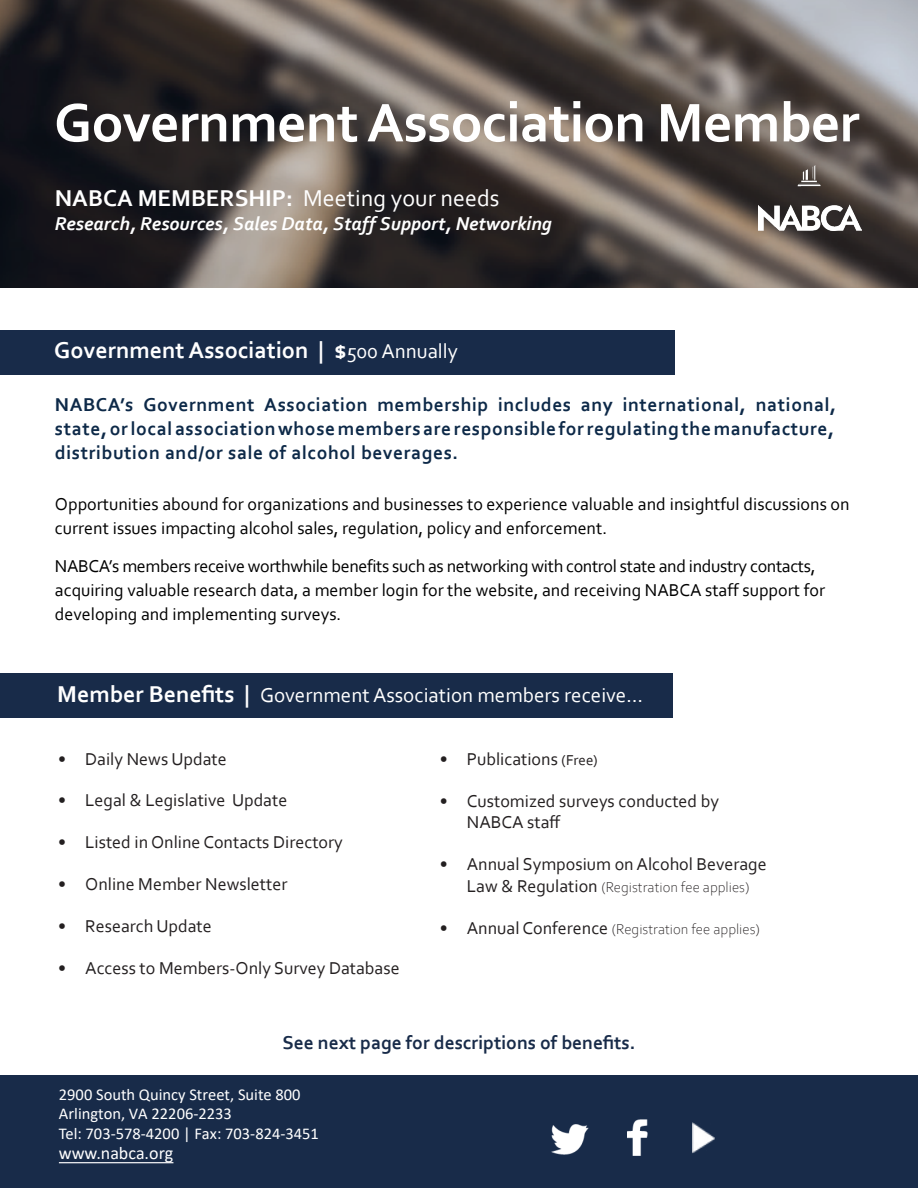
<style>
.page{position:relative;width:918px;height:1188px;background:#fff}
.page>*{position:absolute;margin:0;border:0;box-sizing:border-box;transform-origin:0 0}
.t1{font:700 57px "Corbel";letter-spacing:-.01em;color:#fff}
.t2{font:700 24px "Corbel";color:#fff}
.t3{font:21px "Corbel";color:#fff}
.t4{font:700 19.5px/24px "Corbel";letter-spacing:.03em;color:#0d2948;text-align:justify}
.t5{font:italic 700 19.5px "Corbel";color:#fff}
.t6{font:700 19.5px "Corbel";color:#182b49}
.t7{font:18px/24px "Corbel";color:#000}
.t8{font:18px/21.6px "Corbel";color:#231f20}
.t9{font:18px "Calibri";color:#fff}
.t10{font:16.5px/19.2px "Calibri";color:#fff}
.t11{font:300 15px "Corbel";color:#231f20}
.s1{font-weight:400}
.s2{font-weight:400;font-size:21px}
.s3{font-weight:700;font-size:24px}
.s4{font-size:15px}
.s5{font-weight:400;font-size:18px}
</style>
<div class="page">
<div style="left:0;top:1076px;width:918px;height:112px;background:#182b49"></div>
<svg style="left:0;top:0;width:918px;height:288px;background:#514a47"></svg>
<div style="left:0;top:330px;width:675px;height:44px;background:#182b49"></div>
<div style="left:0;top:674px;width:673px;height:44px;background:#182b49"></div>
<img style="left:552px;top:1124px;width:37px;height:30px">
<img style="left:628px;top:1120px;width:20px;height:35px">
<img style="left:692px;top:1122px;width:22px;height:31px">
<img style="left:759px;top:165px;width:102px;height:66px">
<hr style="left:59px;top:1162px;width:114px;height:1px;background:#fff">
<p class="t1" style="left:54px;top:87px;width:807px">Government Association Member</p>
<p class="t2" style="left:55px;top:183px;width:446px">NABCA MEMBERSHIP: <span class="s1">Meeting your needs</span></p>
<p class="t5" style="left:55px;top:211px;width:499px">Research, Resources, Sales Data, Staff Support, Networking</p>
<p class="t2" style="left:54px;top:335px;width:405px">Government Association | $<span class="s2">500 Annually</span></p>
<p class="t4" style="left:55px;top:392px;width:783px">NABCA’s Government Association membership includes any international, national, state, or local association whose members are responsible for regulating the manufacture, distribution and/or sale of alcohol beverages.</p>
<p class="t7" style="left:55px;top:492px;width:796px">Opportunities abound for organizations and businesses to experience valuable and insightful discussions on current issues impacting alcohol sales, regulation, policy and enforcement.</p>
<p class="t7" style="left:55px;top:553px;width:772px">NABCA’s members receive worthwhile benefits such as networking with control state and industry contacts, acquiring valuable research data, a member login for the website, and receiving NABCA staff support for developing and implementing surveys.</p>
<p class="t3" style="left:57px;top:682px;width:587px"><span class="s3">Member Benefits |</span> Government Association members receive…</p>
<p class="t8" style="left:58px;top:747px;width:170px">• Daily News Update</p>
<p class="t8" style="left:58px;top:789px;width:231px">• Legal &amp; Legislative Update</p>
<p class="t8" style="left:58px;top:831px;width:286px">• Listed in Online Contacts Directory</p>
<p class="t8" style="left:58px;top:873px;width:231px">• Online Member Newsletter</p>
<p class="t8" style="left:58px;top:915px;width:155px">• Research Update</p>
<p class="t8" style="left:58px;top:957px;width:343px">• Access to Members-Only Survey Database</p>
<p class="t8" style="left:440px;top:748px;width:159px">• Publications <span class="s4">(Free)</span></p>
<p class="t8" style="left:467px;top:789px;width:254px;text-indent:-27px">• Customized surveys conducted by<br>NABCA staff</p>
<p class="t8" style="left:440px;top:853px;width:328px">• Annual Symposium on Alcohol Beverage</p>
<p class="t11" style="left:467px;top:877px;width:284px"><span class="s5">Law &amp; Regulation</span> (Registration fee applies)</p>
<p class="t11" style="left:440px;top:919px;width:322px"><span class="s5">• Annual Conference</span> (Registration fee applies)</p>
<p class="t6" style="left:283px;top:1031px;width:354px">See next page for descriptions of benefits.</p>
<p class="t10" style="left:59px;top:1085px;width:262px">2900 South Quincy Street, Suite 800<br>Arlington, VA 22206-2233<br>Tel: 703-578-4200 | Fax: 703-824-3451</p>
<p class="t9" style="left:59px;top:1140px;width:116px">www.nabca.org</p>
</div>
